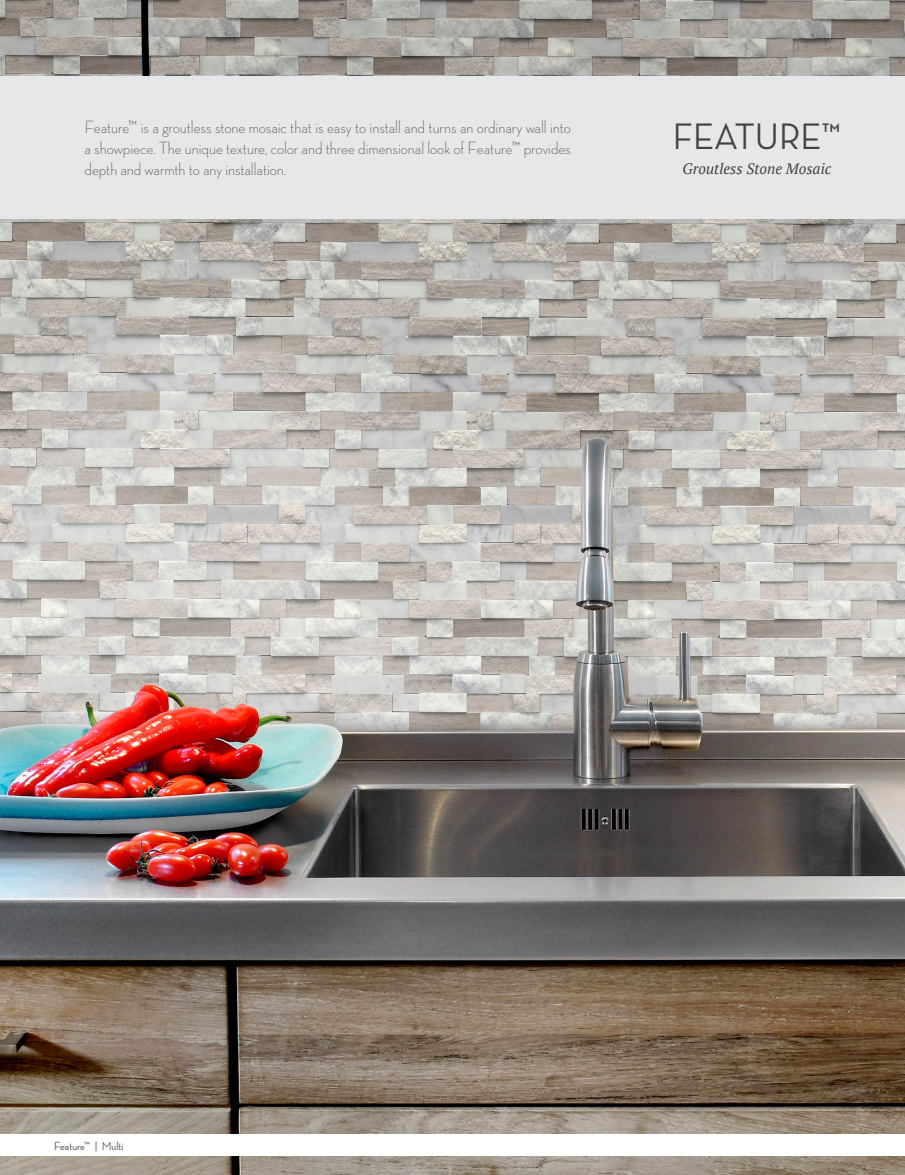
<style>
.page{position:relative;width:905px;height:1175px;background:#fff}
.page>*{position:absolute;margin:0;border:0;box-sizing:border-box;transform-origin:0 0}
.t1{font:500 37.5px "Neutra Disp";color:#434343}
.t2{font:300 18px/21px "Neutra Disp";letter-spacing:-.005em;color:#545656;text-align:justify}
.t3{font:italic 15px "PT Serif";color:#434343}
.t4{font:500 12px "Neutra Disp";color:#545656}
</style>
<div class="page">
<img style="left:0;top:0;width:904px;height:1174px">
<div style="left:0;top:1134px;width:904px;height:21px;background:#fff"></div>
<div style="left:0;top:76px;width:904px;height:142px;background:#e6e7e9"></div>
<p class="t2" style="left:85px;top:117px;width:488px">Feature™ is a groutless stone mosaic that is easy to install and turns an ordinary wall into a showpiece. The unique texture, color and three dimensional look of Feature™ provides depth and warmth to any installation.</p>
<p class="t1" style="left:672px;top:116px;width:170px">FEATURE™</p>
<p class="t3" style="left:682px;top:159px;width:150px">Groutless Stone Mosaic</p>
<p class="t4" style="left:54px;top:1139px;width:71px">Feature™ | Multi</p>
</div>
